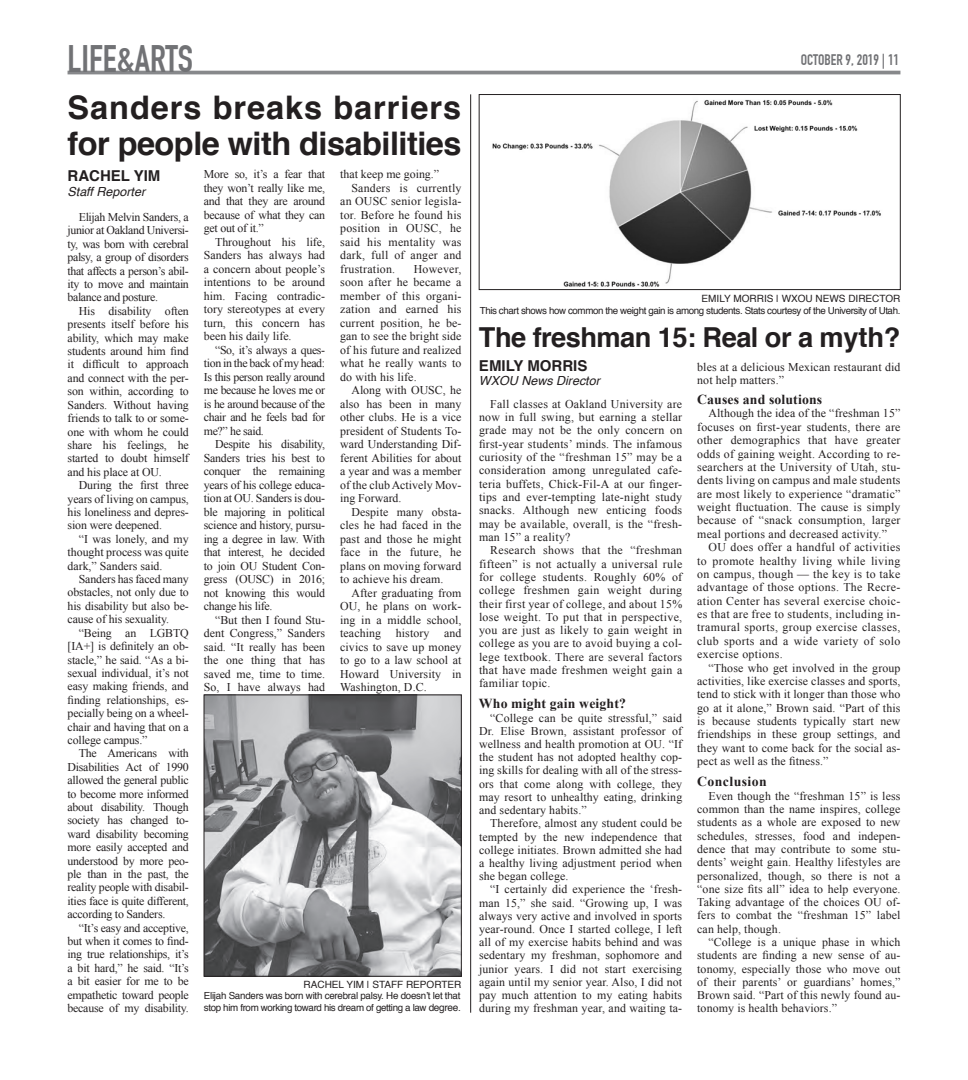
<style>
.page{position:relative;width:968px;height:1080px;background:#fff}
.page>*{position:absolute;margin:0;border:0;box-sizing:border-box;transform-origin:0 0}
.t1{font:700 37.5px "DIN Condensed";color:#717275}
.t2{font:700 32.5px/36.2px "Helvetica";letter-spacing:-.015em;color:#231f20}
.t3{font:700 27.5px "Helvetica";letter-spacing:-.02em;color:#231f20}
.t4{font:700 15px "Helvetica";color:#231f20}
.t5{font:700 15px "DIN Condensed";color:#717275}
.t6{font:700 13.75px "Times New Roman";letter-spacing:.01em;color:#231f20}
.t7{font:700 13.75px "Times New Roman";letter-spacing:.03em;color:#231f20}
.t8{font:italic 12.5px "Helvetica";color:#231f20}
.t9{font:11.88px/13.4px "Times New Roman";letter-spacing:.01em;color:#231f20;text-align:justify}
.t10{font:10px "Helvetica";color:#231f20}
.t11{font:9.75px/12px "Helvetica";letter-spacing:-.035em;color:#231f20}
.s1{font-size:10px}
</style>
<div class="page">
<hr style="left:68px;top:71px;width:832px;height:3px;background:#717275">
<img style="left:206px;top:697px;width:253px;height:277px">
<div style="left:204px;top:695px;width:257px;height:281px;border:1px solid #231f20"></div>
<hr style="left:470px;top:94px;width:1px;height:919px;background:#231f20">
<img style="left:492px;top:100px;width:389px;height:187px">
<div style="left:479px;top:94px;width:421px;height:196px;border:1px solid #231f20"></div>
<p class="t1" style="left:68px;top:37px;width:127px">LIFE&amp;ARTS</p>
<p class="t5" style="left:800px;top:51px;width:100px">OCTOBER 9, 2019 | 11</p>
<p class="t2" style="left:68px;top:90px;width:395px">Sanders breaks barriers for people with disabilities</p>
<p class="t4" style="left:68px;top:164px;width:94px">RACHEL YIM</p>
<p class="t8" style="left:68px;top:182px;width:79px">Staff Reporter</p>
<p class="t9" style="left:68px;top:210px;width:123px;text-indent:11px">Elijah Melvin Sanders, a junior at Oakland Universi&shy;ty, was born with cerebral palsy, a group of disorders that affects a person’s abil&shy;ity to move and maintain balance and posture.</p>
<p class="t9" style="left:68px;top:304px;width:123px;text-indent:11px">His disability often presents itself before his ability, which may make students around him find it difficult to approach and connect with the per&shy;son within, according to Sanders. Without having friends to talk to or some&shy;one with whom he could share his feelings, he started to doubt himself and his place at OU.</p>
<p class="t9" style="left:68px;top:478px;width:123px;text-indent:11px">During the first three years of living on campus, his loneliness and depres&shy;sion were deepened.</p>
<p class="t9" style="left:68px;top:532px;width:123px;text-indent:11px">“I was lonely, and my thought process was quite dark,” Sanders said.</p>
<p class="t9" style="left:68px;top:572px;width:123px;text-indent:11px">Sanders has faced many obstacles, not only due to his disability but also be&shy;cause of his sexuality.</p>
<p class="t9" style="left:68px;top:626px;width:123px;text-indent:11px">“Being an LGBTQ [IA+] is definitely an ob&shy;stacle,” he said. “As a bi&shy;sexual individual, it’s not easy making friends, and finding relationships, es&shy;pecially being on a wheel&shy;chair and having that on a college campus.”</p>
<p class="t9" style="left:68px;top:747px;width:123px;text-indent:11px">The Americans with Disabilities Act of 1990 allowed the general public to become more informed about disability. Though society has changed to&shy;ward disability becoming more easily accepted and understood by more peo&shy;ple than in the past, the reality people with disabil&shy;ities face is quite different, according to Sanders.</p>
<p class="t9" style="left:68px;top:921px;width:123px;text-indent:11px">“It’s easy and acceptive, but when it comes to find&shy;ing true relationships, it’s a bit hard,” he said. “It’s a bit easier for me to be empathetic toward people because of my disability.</p>
<p class="t9" style="left:204px;top:167px;width:123px">More so, it’s a fear that they won’t really like me, and that they are around because of what they can get out of it.”</p>
<p class="t9" style="left:204px;top:235px;width:123px;text-indent:11px">Throughout his life, Sanders has always had a concern about people’s intentions to be around him. Facing contradic&shy;tory stereotypes at every turn, this concern has been his daily life.</p>
<p class="t9" style="left:204px;top:343px;width:123px;text-indent:11px">“So, it’s always a ques&shy;tion in the back of my head:<br>Is this person really around me because he loves me or is he around because of the chair and he feels bad for me?” he said.</p>
<p class="t9" style="left:204px;top:437px;width:123px;text-indent:11px">Despite his disability, Sanders tries his best to conquer the remaining years of his college educa&shy;tion at OU. Sanders is dou&shy;ble majoring in political science and history, pursu&shy;ing a degree in law. With that interest, he decided to join OU Student Con&shy;gress (OUSC) in 2016; not knowing this would change his life.</p>
<p class="t9" style="left:204px;top:613px;width:123px;text-indent:11px">“But then I found Stu&shy;dent Congress,” Sanders said. “It really has been the one thing that has saved me, time to time.<br>So, I have always had</p>
<p class="t9" style="left:340px;top:167px;width:100px">that keep me going.”</p>
<p class="t9" style="left:340px;top:181px;width:123px;text-indent:11px">Sanders is currently an OUSC senior legisla&shy;tor. Before he found his position in OUSC, he said his mentality was dark, full of anger and frustration.</p>
<p class="t9" style="left:340px;top:262px;width:123px;text-indent:74px">However, soon after he became a member of this organi&shy;zation and earned his current position, he be&shy;gan to see the bright side of his future and realized what he really wants to do with his life.</p>
<p class="t9" style="left:340px;top:383px;width:123px;text-indent:11px">Along with OUSC, he also has been in many other clubs. He is a vice president of Students To&shy;ward Understanding Dif&shy;ferent Abilities for about a year and was a member of the club Actively Mov&shy;ing Forward.</p>
<p class="t9" style="left:340px;top:505px;width:123px;text-indent:11px">Despite many obsta&shy;cles he had faced in the past and those he might face in the future, he plans on moving forward to achieve his dream.</p>
<p class="t9" style="left:340px;top:586px;width:123px;text-indent:11px">After graduating from OU, he plans on work&shy;ing in a middle school, teaching history and civics to save up money to go to a law school at Howard University in Washington, D.C.</p>
<p class="t10" style="left:303px;top:977px;width:159px">RACHEL YIM | STAFF REPORTER</p>
<p class="t11" style="left:204px;top:990px;width:258px">Elijah Sanders was born with cerebral palsy. He doesn’t let that stop him from working toward his dream of getting a law <span class="s1">degree.</span></p>
<p class="t10" style="left:701px;top:291px;width:200px">EMILY MORRIS | WXOU NEWS DIRECTOR</p>
<p class="t11" style="left:480px;top:304px;width:422px">This chart shows how common the weight gain is among students. Stats courtesy of the University of Utah.</p>
<p class="t3" style="left:479px;top:315px;width:423px">The freshman 15: Real or a myth?</p>
<p class="t4" style="left:479px;top:354px;width:110px">EMILY MORRIS</p>
<p class="t8" style="left:479px;top:370px;width:122px">WXOU News Director</p>
<p class="t9" style="left:479px;top:397px;width:205px;text-indent:11px">Fall classes at Oakland University are now in full swing, but earning a stellar grade may not be the only concern on first-year students’ minds. The infamous curiosity of the “freshman 15” may be a consideration among unregulated cafe&shy;teria buffets, Chick-Fil-A at our finger&shy;tips and ever-tempting late-night study snacks. Although new enticing foods may be available, overall, is the “fresh&shy;man 15” a reality?</p>
<p class="t9" style="left:479px;top:544px;width:205px;text-indent:11px">Research shows that the “freshman fifteen” is not actually a universal rule for college students. Roughly 60% of college freshmen gain weight during their first year of college, and about 15% lose weight. To put that in perspective, you are just as likely to gain weight in college as you are to avoid buying a col&shy;lege textbook. There are several factors that have made freshmen weight gain a familiar topic.</p>
<p class="t6" style="left:479px;top:694px;width:148px">Who might gain weight?</p>
<p class="t9" style="left:479px;top:711px;width:205px;text-indent:11px">“College can be quite stressful,” said Dr. Elise Brown, assistant professor of wellness and health promotion at OU. “If the student has not adopted healthy cop&shy;ing skills for dealing with all of the stress&shy;ors that come along with college, they may resort to unhealthy eating, drinking and sedentary habits.”</p>
<p class="t9" style="left:479px;top:817px;width:205px;text-indent:11px">Therefore, almost any student could be tempted by the new independence that college initiates. Brown admitted she had a healthy living adjustment period when she began college.</p>
<p class="t9" style="left:479px;top:883px;width:205px;text-indent:11px">“I certainly did experience the ‘fresh&shy;man 15,” she said. “Growing up, I was always very active and involved in sports year-round. Once I started college, I left all of my exercise habits behind and was sedentary my freshman, sophomore and junior years. I did not start exercising again until my senior year. Also, I did not pay much attention to my eating habits during my freshman year, and waiting ta-</p>
<p class="t9" style="left:697px;top:360px;width:205px">bles at a delicious Mexican restaurant did not help matters.”</p>
<p class="t6" style="left:697px;top:390px;width:126px">Causes and solutions</p>
<p class="t9" style="left:697px;top:407px;width:205px;text-indent:11px">Although the idea of the “freshman 15” focuses on first-year students, there are other demographics that have greater odds of gaining weight. According to re&shy;searchers at the University of Utah, stu&shy;dents living on campus and male students are most likely to experience “dramatic” weight fluctuation. The cause is simply because of “snack consumption, larger meal portions and decreased activity.”</p>
<p class="t9" style="left:697px;top:540px;width:205px;text-indent:11px">OU does offer a handful of activities to promote healthy living while living on campus, though — the key is to take advantage of those options. The Recre&shy;ation Center has several exercise choic&shy;es that are free to students, including in&shy;tramural sports, group exercise classes, club sports and a wide variety of solo exercise options.</p>
<p class="t9" style="left:697px;top:661px;width:205px;text-indent:11px">“Those who get involved in the group activities, like exercise classes and sports, tend to stick with it longer than those who go at it alone,” Brown said. “Part of this is because students typically start new friendships in these group settings, and they want to come back for the social as&shy;pect as well as the fitness.”</p>
<p class="t7" style="left:697px;top:772px;width:71px">Conclusion</p>
<p class="t9" style="left:697px;top:789px;width:205px;text-indent:11px">Even though the “freshman 15” is less common than the name inspires, college students as a whole are exposed to new schedules, stresses, food and indepen&shy;dence that may contribute to some stu&shy;dents’ weight gain. Healthy lifestyles are personalized, though, so there is not a “one size fits all” idea to help everyone.<br>Taking advantage of the choices OU of&shy;fers to combat the “freshman 15” label can help, though.</p>
<p class="t9" style="left:697px;top:935px;width:205px;text-indent:11px">“College is a unique phase in which students are finding a new sense of au&shy;tonomy, especially those who move out of their parents’ or guardians’ homes,” Brown said. “Part of this newly found au&shy;tonomy is health behaviors.”</p>
</div>
